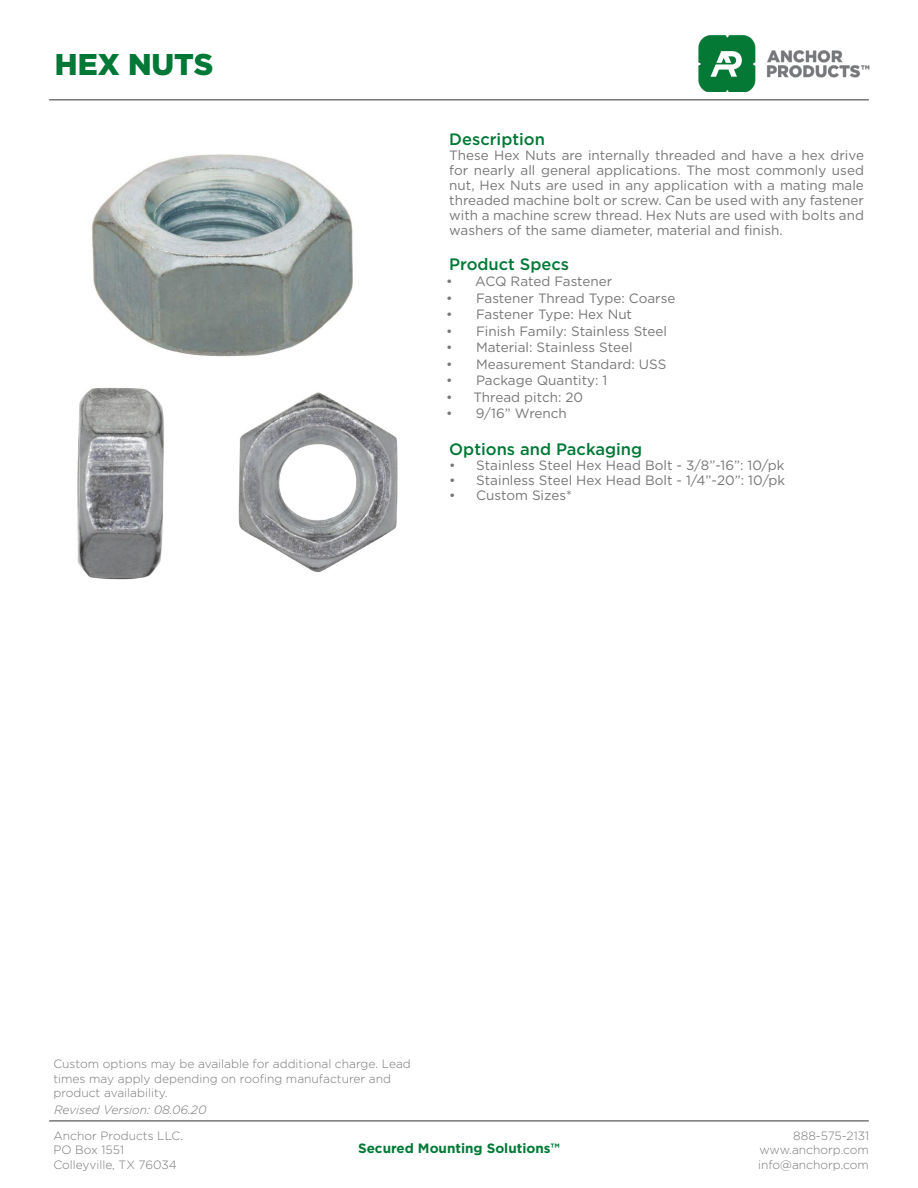
<style>
.page{position:relative;width:918px;height:1188px;background:#fff}
.page>*{position:absolute;margin:0;border:0;box-sizing:border-box;transform-origin:0 0}
.t1{font:900 30px "Gotham";color:#007836}
.t2{font:500 16.5px "Gotham";color:#007836}
.t3{font:13.5px/15px "Gotham";color:#77777a;text-align:justify}
.t4{font:13.5px "Gotham";color:#76767a}
.t5{font:700 13.5px "Gotham";color:#007836}
.t6{font:300 12px/14.4px "Gotham";color:#77777a}
.t7{font:italic 300 12px "Gotham";color:#77777a}
</style>
<div class="page">
<img style="left:92px;top:154px;width:261px;height:203px">
<img style="left:238px;top:392px;width:160px;height:180px">
<img style="left:77px;top:387px;width:87px;height:193px">
<hr style="left:50px;top:99px;width:818px;height:2px;background:#77777a">
<hr style="left:50px;top:1120px;width:818px;height:2px;background:#77777a">
<img style="left:698px;top:35px;width:171px;height:57px">
<p class="t1" style="left:55px;top:46px;width:160px">HEX NUTS</p>
<p class="t2" style="left:449px;top:129px;width:97px">Description</p>
<p class="t3" style="left:449px;top:148px;width:416px">These Hex Nuts are internally threaded and have a hex drive for nearly all general applications. The most commonly used nut, Hex Nuts are used in any application with a mating male threaded machine bolt or screw. Can be used with any fastener with a machine screw thread. Hex Nuts are used with bolts and washers of the same diameter, material and finish.</p>
<p class="t2" style="left:449px;top:253px;width:122px">Product Specs</p>
<p class="t3" style="left:446px;top:274px;width:168px">• ACQ Rated Fastener</p>
<p class="t3" style="left:446px;top:290px;width:231px">• Fastener Thread Type: Coarse</p>
<p class="t3" style="left:446px;top:307px;width:187px">• Fastener Type: Hex Nut</p>
<p class="t3" style="left:446px;top:323px;width:222px">• Finish Family: Stainless Steel</p>
<p class="t3" style="left:446px;top:340px;width:188px">• Material: Stainless Steel</p>
<p class="t3" style="left:446px;top:356px;width:222px">• Measurement Standard: USS</p>
<p class="t3" style="left:446px;top:373px;width:163px">• Package Quantity: 1</p>
<p class="t3" style="left:446px;top:389px;width:139px">• Thread pitch: 20</p>
<p class="t3" style="left:446px;top:406px;width:122px">• 9/16” Wrench</p>
<p class="t2" style="left:449px;top:438px;width:194px">Options and Packaging</p>
<p class="t4" style="left:449px;top:456px;width:337px">• Stainless Steel Hex Head Bolt - 3/8”-16”: 10/pk</p>
<p class="t4" style="left:449px;top:471px;width:337px">• Stainless Steel Hex Head Bolt - 1/4”-20”: 10/pk</p>
<p class="t4" style="left:449px;top:486px;width:124px">• Custom Sizes*</p>
<p class="t6" style="left:53px;top:1057px;width:359px">Custom options may be available for additional charge. Lead times may apply depending on roofing manufacturer and product availability.</p>
<p class="t7" style="left:54px;top:1103px;width:154px">Revised Version: 08.06.20</p>
<p class="t6" style="left:53px;top:1128px;width:131px">Anchor Products LLC.</p>
<p class="t6" style="left:53px;top:1142px;width:72px">PO Box 1551</p>
<p class="t6" style="left:53px;top:1157px;width:125px">Colleyville, TX 76034</p>
<p class="t5" style="left:358px;top:1140px;width:203px">Secured Mounting Solutions™</p>
<p class="t6" style="left:793px;top:1128px;width:77px">888-575-2131</p>
<p class="t6" style="left:759px;top:1142px;width:111px">www.anchorp.com</p>
<p class="t6" style="left:758px;top:1157px;width:113px">info@anchorp.com</p>
</div>
